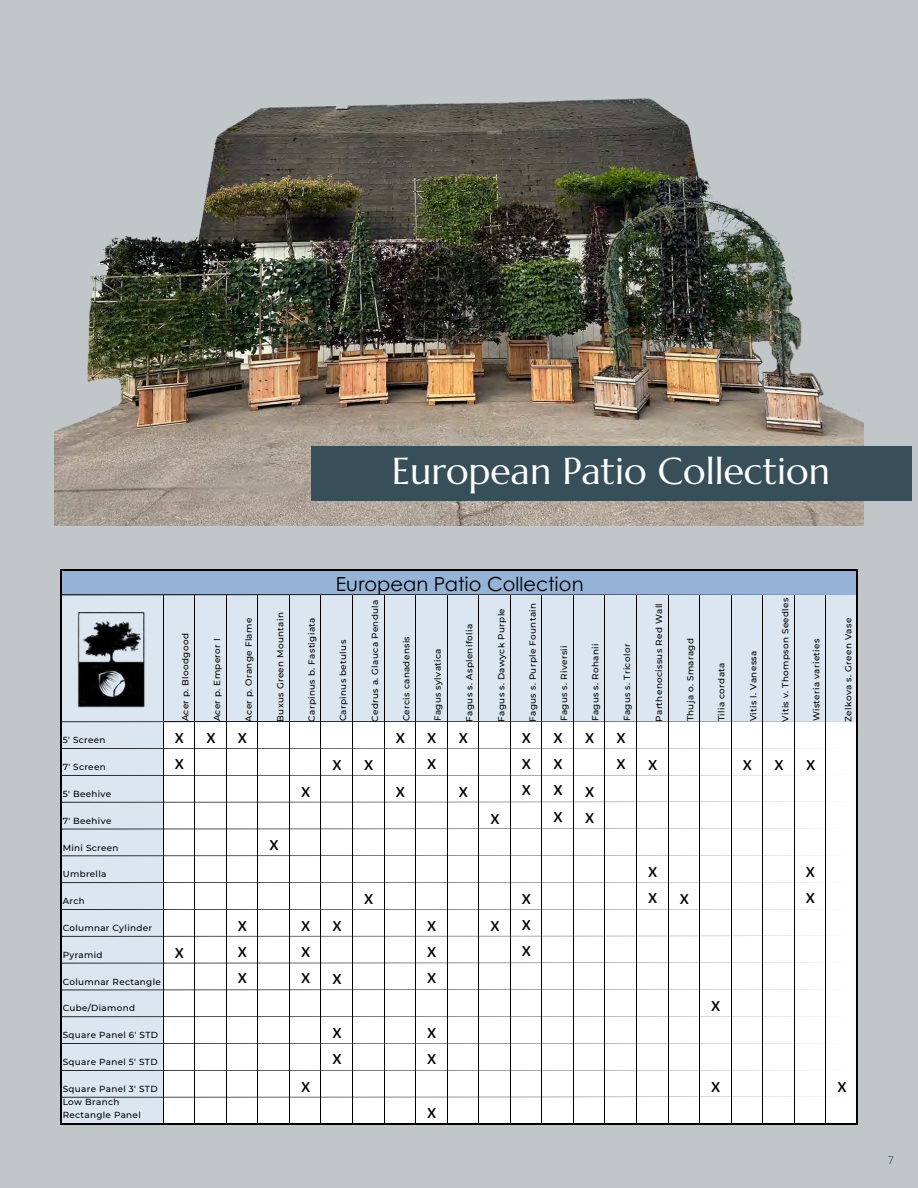
<style>
.page{position:relative;width:918px;height:1188px;background:#c1c7c8}
.page>*{position:absolute;margin:0;border:0;box-sizing:border-box;transform-origin:0 0}
.t1{font:37.35px "Marcellus";color:#fff}
.t2{font:21.15px/26.2px "Calibri";color:#000}
.t3{font:19.35px "Century Gothic";color:#000}
.t4{font:300 10.5px "Poppins";color:#374f59}
.t5{font:500 8.85px "Montserrat";letter-spacing:.04em;color:#000}
</style>
<div class="page">
<img style="left:54px;top:98px;width:810px;height:428px">
<div style="left:311px;top:446px;width:600px;height:54px;background:#374f59"></div>
<div style="left:61px;top:572px;width:796px;height:552px;background:#fff"></div>
<div style="left:61px;top:595px;width:796px;height:127px;background:#dce6f1"></div>
<hr style="left:60px;top:595px;width:1px;height:127px;background:#000">
<hr style="left:163px;top:595px;width:1px;height:127px;background:#000">
<hr style="left:194px;top:595px;width:1px;height:127px;background:#000">
<hr style="left:226px;top:595px;width:1px;height:127px;background:#000">
<hr style="left:257px;top:595px;width:1px;height:127px;background:#000">
<hr style="left:289px;top:595px;width:1px;height:127px;background:#000">
<hr style="left:320px;top:595px;width:1px;height:127px;background:#000">
<hr style="left:352px;top:595px;width:1px;height:127px;background:#000">
<hr style="left:384px;top:595px;width:1px;height:127px;background:#000">
<hr style="left:415px;top:595px;width:1px;height:127px;background:#000">
<hr style="left:447px;top:595px;width:1px;height:127px;background:#000">
<hr style="left:478px;top:595px;width:1px;height:127px;background:#000">
<hr style="left:510px;top:595px;width:1px;height:127px;background:#000">
<hr style="left:541px;top:595px;width:1px;height:127px;background:#000">
<hr style="left:573px;top:595px;width:1px;height:127px;background:#000">
<hr style="left:604px;top:595px;width:1px;height:127px;background:#000">
<hr style="left:636px;top:595px;width:1px;height:127px;background:#000">
<hr style="left:668px;top:595px;width:1px;height:127px;background:#000">
<hr style="left:699px;top:595px;width:1px;height:127px;background:#000">
<hr style="left:731px;top:595px;width:1px;height:127px;background:#000">
<hr style="left:762px;top:595px;width:1px;height:127px;background:#000">
<hr style="left:794px;top:595px;width:1px;height:127px;background:#000">
<hr style="left:825px;top:595px;width:1px;height:127px;background:#000">
<hr style="left:857px;top:595px;width:1px;height:127px;background:#000">
<svg style="left:60px;top:570px;width:798px;height:26px;background:#8da8c9"></svg>
<div style="left:61px;top:722px;width:102px;height:402px;background:#dce6f1"></div>
<hr style="left:60px;top:721px;width:1px;height:404px;background:#000">
<hr style="left:163px;top:722px;width:1px;height:401px;background:#000">
<hr style="left:194px;top:722px;width:1px;height:401px;background:#000">
<hr style="left:226px;top:722px;width:1px;height:401px;background:#000">
<hr style="left:257px;top:722px;width:1px;height:401px;background:#000">
<hr style="left:289px;top:722px;width:1px;height:401px;background:#000">
<hr style="left:320px;top:722px;width:1px;height:401px;background:#000">
<hr style="left:352px;top:722px;width:1px;height:401px;background:#000">
<hr style="left:384px;top:722px;width:1px;height:401px;background:#000">
<hr style="left:415px;top:722px;width:1px;height:401px;background:#000">
<hr style="left:447px;top:722px;width:1px;height:401px;background:#000">
<hr style="left:478px;top:722px;width:1px;height:401px;background:#000">
<hr style="left:510px;top:722px;width:1px;height:401px;background:#000">
<hr style="left:541px;top:722px;width:1px;height:401px;background:#000">
<hr style="left:573px;top:722px;width:1px;height:401px;background:#000">
<hr style="left:604px;top:722px;width:1px;height:401px;background:#000">
<hr style="left:636px;top:722px;width:1px;height:401px;background:#000">
<hr style="left:668px;top:722px;width:1px;height:401px;background:#000">
<hr style="left:699px;top:722px;width:1px;height:401px;background:#000">
<hr style="left:731px;top:722px;width:1px;height:401px;background:#000">
<hr style="left:762px;top:722px;width:1px;height:401px;background:#000">
<hr style="left:794px;top:722px;width:1px;height:401px;background:#000">
<hr style="left:825px;top:722px;width:1px;height:401px;background:#000">
<hr style="left:857px;top:721px;width:1px;height:404px;background:#000">
<svg style="left:61px;top:721px;width:796px;height:1px"></svg>
<svg style="left:61px;top:748px;width:796px;height:1px"></svg>
<svg style="left:61px;top:775px;width:796px;height:1px"></svg>
<svg style="left:61px;top:802px;width:796px;height:1px"></svg>
<svg style="left:61px;top:829px;width:796px;height:1px"></svg>
<svg style="left:61px;top:855px;width:796px;height:1px"></svg>
<svg style="left:61px;top:882px;width:796px;height:1px"></svg>
<svg style="left:61px;top:909px;width:796px;height:1px"></svg>
<svg style="left:61px;top:936px;width:796px;height:1px"></svg>
<svg style="left:61px;top:963px;width:796px;height:1px"></svg>
<svg style="left:61px;top:990px;width:796px;height:1px"></svg>
<svg style="left:61px;top:1016px;width:796px;height:1px"></svg>
<svg style="left:61px;top:1043px;width:796px;height:1px"></svg>
<svg style="left:61px;top:1070px;width:796px;height:1px"></svg>
<svg style="left:61px;top:1097px;width:796px;height:1px"></svg>
<hr style="left:61px;top:1123px;width:797px;height:2px;background:#000">
<img style="left:77px;top:612px;width:68px;height:96px">
<h1 class="t1" style="left:392px;top:448px;width:440px">European Patio Collection</h1>
<h2 class="t5" style="left:63px;top:735px;width:44px">5' Screen</h2>
<p class="t5" style="left:63px;top:762px;width:44px">7' Screen</p>
<p class="t5" style="left:63px;top:788px;width:50px">5' Beehive</p>
<p class="t5" style="left:63px;top:815px;width:50px">7' Beehive</p>
<p class="t5" style="left:63px;top:842px;width:57px">Mini Screen</p>
<h2 class="t5" style="left:63px;top:869px;width:45px">Umbrella</h2>
<p class="t5" style="left:63px;top:896px;width:24px">Arch</p>
<h2 class="t5" style="left:63px;top:922px;width:91px">Columnar Cylinder</h2>
<p class="t5" style="left:63px;top:949px;width:41px">Pyramid</p>
<p class="t5" style="left:63px;top:976px;width:100px">Columnar Rectangle</p>
<p class="t5" style="left:63px;top:1003px;width:74px">Cube/Diamond</p>
<p class="t5" style="left:63px;top:1030px;width:97px">Square Panel 6' STD</p>
<p class="t5" style="left:63px;top:1056px;width:96px">Square Panel 5' STD</p>
<p class="t5" style="left:63px;top:1083px;width:96px">Square Panel 3' STD</p>
<p class="t5" style="left:63px;top:1096px;width:58px">Low Branch</p>
<p class="t5" style="left:63px;top:1109px;width:80px">Rectangle Panel</p>
<p class="t5" style="left:180px;top:721px;width:90px;rotate:-90deg">Acer p. Bloodgood</p>
<p class="t5" style="left:211px;top:721px;width:85px;rotate:-90deg">Acer p. Emperor I</p>
<p class="t5" style="left:243px;top:722px;width:105px;rotate:-90deg">Acer p. Orange Flame</p>
<p class="t5" style="left:275px;top:722px;width:111px;rotate:-90deg">Buxus Green Mountain</p>
<p class="t5" style="left:306px;top:722px;width:105px;rotate:-90deg">Carpinus b. Fastigiata</p>
<p class="t2" style="left:175px;top:725px;width:11px">x x</p>
<p class="t2" style="left:206px;top:725px;width:11px">x</p>
<p class="t2" style="left:238px;top:725px;width:11px">x</p>
<h2 class="t2" style="left:270px;top:832px;width:11px">x</h2>
<p class="t2" style="left:301px;top:778px;width:11px">x</p>
<p class="t2" style="left:175px;top:939px;width:11px">x</p>
<p class="t2" style="left:238px;top:912px;width:11px;text-align:justify">x x x</p>
<p class="t2" style="left:301px;top:912px;width:11px;text-align:justify">x x x</p>
<p class="t2" style="left:301px;top:1073px;width:11px">x</p>
<p class="t3" style="left:336px;top:570px;width:249px">European Patio Collection</p>
<p class="t5" style="left:338px;top:721px;width:83px;rotate:-90deg">Carpinus betulus</p>
<h2 class="t2" style="left:333px;top:752px;width:11px">x</h2>
<p class="t5" style="left:370px;top:722px;width:124px;rotate:-90deg">Cedrus a. Glauca Pendula</p>
<p class="t2" style="left:364px;top:752px;width:11px">x</p>
<p class="t5" style="left:401px;top:721px;width:87px;rotate:-90deg">Cercis canadensis</p>
<p class="t2" style="left:396px;top:725px;width:11px">x</p>
<h2 class="t2" style="left:396px;top:778px;width:11px">x</h2>
<p class="t5" style="left:432px;top:721px;width:74px;rotate:-90deg">Fagus sylvatica</p>
<p class="t2" style="left:427px;top:725px;width:11px">x x</p>
<p class="t5" style="left:464px;top:722px;width:99px;rotate:-90deg">Fagus s. Asplenifolia</p>
<p class="t2" style="left:459px;top:725px;width:11px">x</p>
<h2 class="t2" style="left:459px;top:778px;width:11px">x</h2>
<p class="t5" style="left:496px;top:722px;width:115px;rotate:-90deg">Fagus s. Dawyck Purple</p>
<p class="t5" style="left:527px;top:722px;width:120px;rotate:-90deg">Fagus s. Purple Fountain</p>
<p class="t2" style="left:490px;top:805px;width:11px">x</p>
<h2 class="t2" style="left:522px;top:725px;width:11px;text-align:justify">x x x</h2>
<p class="t5" style="left:559px;top:721px;width:78px;rotate:-90deg">Fagus s. Riversii</p>
<p class="t5" style="left:590px;top:721px;width:79px;rotate:-90deg">Fagus s. Rohanii</p>
<p class="t5" style="left:622px;top:721px;width:79px;rotate:-90deg">Fagus s. Tricolor</p>
<p class="t2" style="left:554px;top:725px;width:11px;text-align:justify">x x x x</p>
<p class="t2" style="left:585px;top:725px;width:11px">x</p>
<p class="t2" style="left:585px;top:778px;width:11px">x x</p>
<p class="t2" style="left:617px;top:725px;width:11px">x x</p>
<h2 class="t2" style="left:333px;top:912px;width:11px">x</h2>
<p class="t2" style="left:333px;top:966px;width:11px">x</p>
<h2 class="t2" style="left:333px;top:1019px;width:11px">x x</h2>
<p class="t2" style="left:364px;top:886px;width:11px">x</p>
<h2 class="t2" style="left:427px;top:912px;width:11px;text-align:justify">x x x</h2>
<h2 class="t2" style="left:427px;top:1019px;width:11px">x x</h2>
<h2 class="t2" style="left:427px;top:1100px;width:11px">x</h2>
<p class="t2" style="left:490px;top:912px;width:11px">x</p>
<p class="t2" style="left:522px;top:885px;width:11px;text-align:justify">x x x</p>
<p class="t5" style="left:654px;top:722px;width:120px;rotate:-90deg">Parthenocissus Red Wall</p>
<p class="t2" style="left:648px;top:752px;width:11px">x</p>
<p class="t2" style="left:648px;top:859px;width:11px">x x</p>
<h2 class="t5" style="left:685px;top:721px;width:85px;rotate:-90deg">Thuja o. Smaragd</h2>
<p class="t5" style="left:716px;top:721px;width:60px;rotate:-90deg">Tilia cordata</p>
<p class="t5" style="left:748px;top:721px;width:72px;rotate:-90deg">Vitis l. Vanessa</p>
<p class="t5" style="left:780px;top:722px;width:126px;rotate:-90deg">Vitis v. Thompson Seedles</p>
<p class="t2" style="left:743px;top:752px;width:11px">x</p>
<h2 class="t2" style="left:774px;top:752px;width:11px">x</h2>
<p class="t5" style="left:811px;top:721px;width:84px;rotate:-90deg">Wisteria varieties</p>
<p class="t2" style="left:806px;top:752px;width:11px">x</p>
<p class="t2" style="left:680px;top:886px;width:11px">x</p>
<p class="t2" style="left:806px;top:859px;width:11px">x x</p>
<p class="t2" style="left:711px;top:993px;width:11px">x</p>
<p class="t2" style="left:711px;top:1073px;width:11px">x</p>
<p class="t5" style="left:843px;top:722px;width:105px;rotate:-90deg">Zelkova s. Green Vase</p>
<p class="t2" style="left:838px;top:1073px;width:11px">x</p>
<p class="t4" style="left:888px;top:1154px;width:7px">7</p>
</div>
